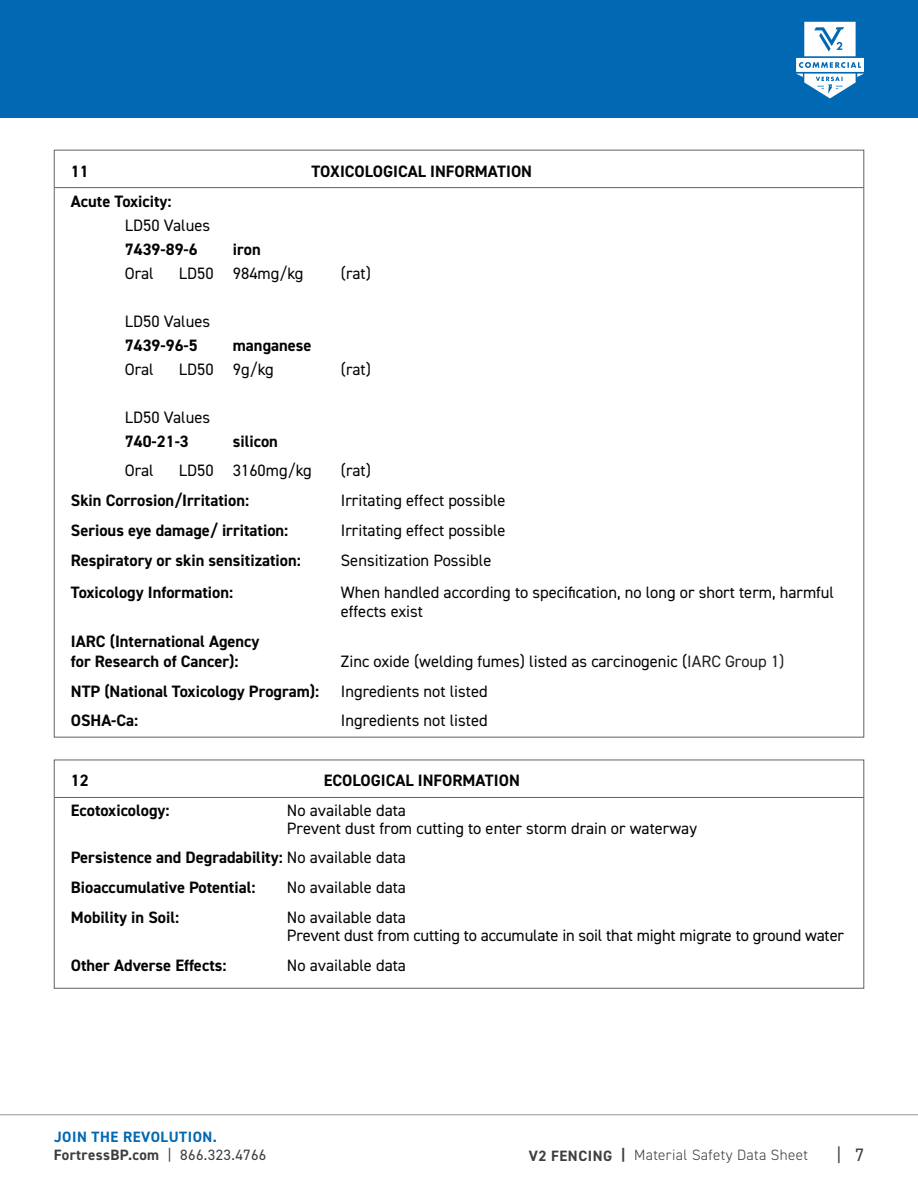
<style>
.page{position:relative;width:918px;height:1188px;background:#fff}
.page>*{position:absolute;margin:0;border:0;box-sizing:border-box;transform-origin:0 0}
.t1{font:18px "DIN2014";color:#3e3e3f}
.t2{font:16.5px/17.9px "DIN2014";color:#040503}
.t3{font:700 16.5px/19.5px "DIN2014";color:#040503}
.t4{font:700 15px/18px "DIN2014";letter-spacing:.035em;color:#0168b3}
.t5{font:300 15px "DIN2014";letter-spacing:.025em;color:#3e3e3f}
.s1{color:#231f20}
.s2{font-weight:400}
.s3{color:#3e3e3f}
.s4{font-weight:400;color:#3e3e3f}
.s5{font-weight:700}
</style>
<div class="page">
<hr style="left:0;top:1114px;width:918px;height:1px;background:#999">
<div style="left:0;top:0;width:918px;height:118px;background:#0168b3"></div>
<svg style="left:796px;top:22px;width:68px;height:76px"></svg>
<hr style="left:54px;top:187px;width:810px;height:1px;background:#636366">
<hr style="left:54px;top:797px;width:810px;height:1px;background:#636366">
<p class="t3" style="left:71px;top:161px;width:19px">11</p>
<p class="t3" style="left:312px;top:161px;width:222px">TOXICOLOGICAL INFORMATION</p>
<p class="t3" style="left:71px;top:191px;width:102px">Acute Toxicity:</p>
<p class="t2" style="left:125px;top:216px;width:87px">LD50 Values</p>
<p class="t3" style="left:125px;top:239px;width:74px">7439-89-6</p>
<p class="t3" style="left:233px;top:239px;width:29px">iron</p>
<p class="t2" style="left:125px;top:264px;width:30px">Oral</p>
<p class="t2" style="left:179px;top:264px;width:126px">LD50 984mg/kg</p>
<p class="t2" style="left:341px;top:264px;width:32px">(rat)</p>
<p class="t2" style="left:125px;top:312px;width:87px">LD50 Values</p>
<p class="t3" style="left:125px;top:335px;width:74px">7439-96-5</p>
<p class="t3" style="left:233px;top:335px;width:80px">manganese</p>
<p class="t2" style="left:125px;top:360px;width:30px">Oral</p>
<p class="t2" style="left:179px;top:360px;width:96px">LD50 9g/kg</p>
<p class="t2" style="left:341px;top:360px;width:32px">(rat)</p>
<p class="t2" style="left:125px;top:408px;width:87px">LD50 Values</p>
<p class="t3" style="left:125px;top:431px;width:65px">740-21-3</p>
<p class="t3" style="left:233px;top:431px;width:47px">silicon</p>
<p class="t2" style="left:125px;top:461px;width:30px">Oral</p>
<p class="t2" style="left:179px;top:461px;width:134px">LD50 3160mg/kg</p>
<p class="t2" style="left:341px;top:461px;width:32px">(rat)</p>
<p class="t3" style="left:71px;top:491px;width:180px">Skin Corrosion/Irritation:</p>
<p class="t2" style="left:341px;top:491px;width:166px">Irritating effect possible</p>
<p class="t3" style="left:71px;top:520px;width:219px">Serious eye damage/ irritation:</p>
<p class="t2" style="left:341px;top:521px;width:166px">Irritating effect possible</p>
<p class="t3" style="left:71px;top:550px;width:231px">Respiratory or skin sensitization:</p>
<p class="t2" style="left:341px;top:551px;width:152px">Sensitization Possible</p>
<p class="t3" style="left:71px;top:582px;width:164px">Toxicology Information:</p>
<p class="t2" style="left:341px;top:582px;width:495px;line-height:19.8px">When handled according to specification, no long or short term, harmful effects exist</p>
<p class="t3" style="left:71px;top:632px;width:190px">IARC (International Agency for Research of Cancer):</p>
<p class="t2" style="left:341px;top:652px;width:445px">Zinc oxide (welding fumes) listed as carcinogenic (<span class="s1">IARC Group 1)</span></p>
<p class="t3" style="left:71px;top:681px;width:250px">NTP (National Toxicology Program):</p>
<p class="t2" style="left:341px;top:682px;width:148px">Ingredients not listed</p>
<p class="t3" style="left:71px;top:711px;width:69px">OSHA-Ca:</p>
<p class="t2" style="left:341px;top:711px;width:148px">Ingredients not listed</p>
<p class="t3" style="left:71px;top:770px;width:19px">12</p>
<p class="t3" style="left:324px;top:770px;width:197px">ECOLOGICAL INFORMATION</p>
<p class="t3" style="left:71px;top:800px;width:100px">Ecotoxicology:</p>
<p class="t2" style="left:287px;top:801px;width:412px">No available data<br>Prevent dust from cutting to enter storm drain or waterway</p>
<p class="t3" style="left:71px;top:843px;width:337px;line-height:29.8px">Persistence and Degradability: <span class="s2">No available data<br></span>Bioaccumulative Potential:</p>
<p class="t2" style="left:287px;top:878px;width:121px">No available data</p>
<p class="t3" style="left:71px;top:907px;width:110px">Mobility in Soil:</p>
<p class="t2" style="left:287px;top:908px;width:559px">No available data<br>Prevent dust from cutting to accumulate in soil that might migrate to ground water</p>
<p class="t3" style="left:71px;top:955px;width:157px">Other Adverse Effects:</p>
<p class="t2" style="left:287px;top:956px;width:121px">No available data</p>
<p class="t4" style="left:54px;top:1128px;width:214px">JOIN THE REVOLUTION.<br><span class="s3">FortressBP.com</span> <span class="s4">| 866.323.4766</span></p>
<p class="t5" style="left:529px;top:1146px;width:281px"><span class="s5">V2 FENCING |</span> Material Safety Data Sheet</p>
<p class="t1" style="left:837px;top:1144px;width:29px">| 7</p>
</div>
